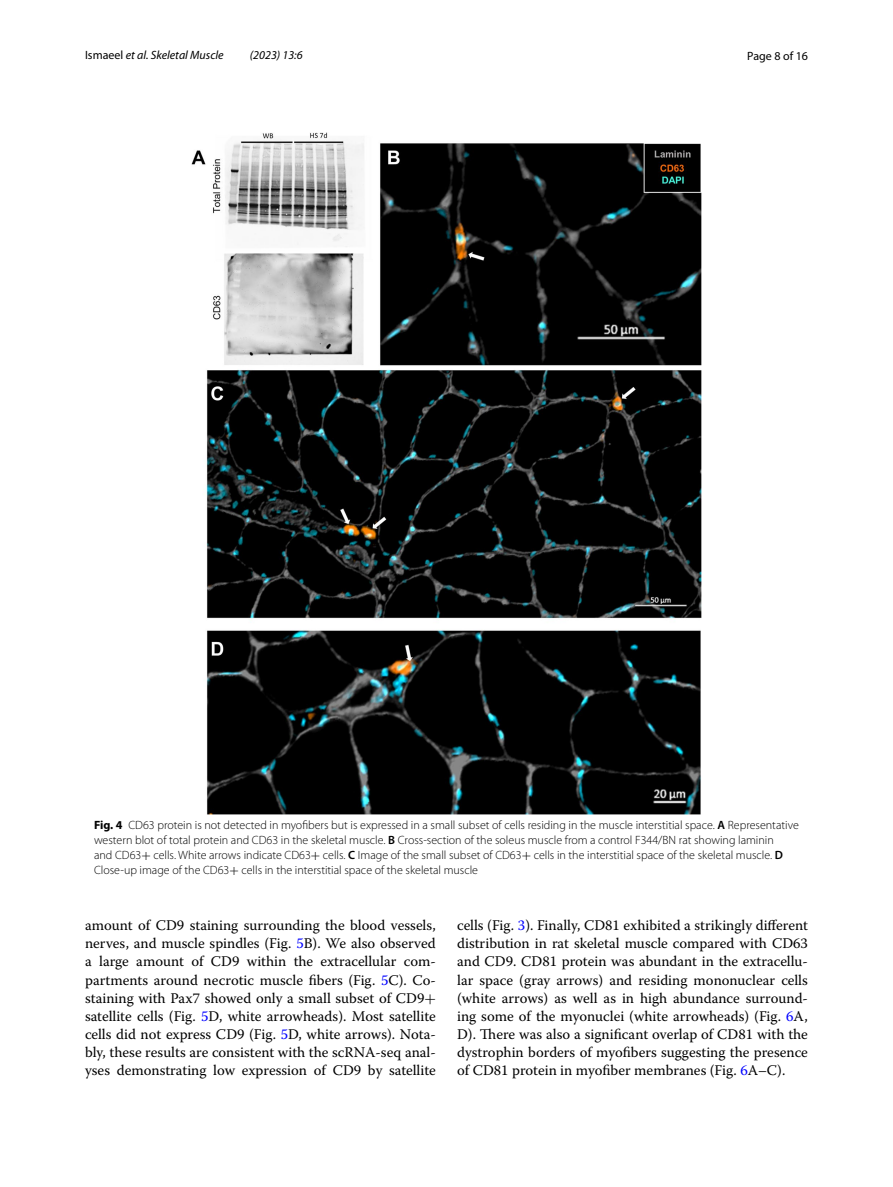
<style>
.page{position:relative;width:893px;height:1187px;background:#fff}
.page>*{position:absolute;margin:0;border:0;box-sizing:border-box;transform-origin:0 0}
.t1{font:14.7px/18px "Warnock Pro";color:#000;text-align:justify}
.t2{font:300 12px/15px "Myriad Pro";color:#000}
.t3{font:italic 12px "Myriad Pro";color:#000}
.t4{font:12px "Myriad Pro";color:#000}
.s1{font-style:normal}
.s2{font-weight:700}
.s3{font-weight:600}
.s4{font-family:"MTSY";font-weight:400}
.s5{color:#00f}
.s6{font-family:"MTSY"}
</style>
<div class="page">
<img style="left:191px;top:133px;width:511px;height:681px">
<p class="t3" style="left:85px;top:48px;width:140px"><span class="s1">Ismaeel</span> et al. Skeletal Muscle</p>
<p class="t3" style="left:250px;top:48px;width:54px">(2023) 13:6</p>
<p class="t4" style="left:747px;top:48px;width:62px">Page 8 of 16</p>
<p class="t2" style="left:94px;top:817px;width:706px"><span class="s2">Fig. 4</span> CD63 protein is not detected in myofibers but is expressed in a small subset of cells residing in the muscle interstitial space. <span class="s3">A</span> Representative western blot of total protein and CD63 in the skeletal muscle. <span class="s3">B</span> Cross-section of the soleus muscle from a control F344/BN rat showing laminin<br>and CD63<span class="s4">+</span> cells. White arrows indicate CD63<span class="s4">+</span> cells. <span class="s3">C</span> Image of the small subset of CD63<span class="s4">+</span> cells in the interstitial space of the skeletal muscle. <span class="s3">D </span>Close-up image of the CD63<span class="s4">+</span> cells in the interstitial space of the skeletal muscle</p>
<p class="t1" style="left:85px;top:916px;width:352px">amount of CD9 staining surrounding the blood vessels, nerves, and muscle spindles (Fig. <span class="s5">5</span>B). We also observed a large amount of CD9 within the extracellular com&shy;partments around necrotic muscle fibers (Fig. <span class="s5">5</span>C). Co&shy;staining with Pax7 showed only a small subset of CD9<span class="s6">+ </span>satellite cells (Fig. <span class="s5">5</span>D, white arrowheads). Most satellite cells did not express CD9 (Fig. <span class="s5">5</span>D, white arrows). Nota&shy;bly, these results are consistent with the scRNA-seq anal&shy;yses demonstrating low expression of CD9 by satellite</p>
<p class="t1" style="left:457px;top:916px;width:352px">cells (Fig. <span class="s5">3</span>). Finally, CD81 exhibited a strikingly different distribution in rat skeletal muscle compared with CD63 and CD9. CD81 protein was abundant in the extracellu&shy;lar space (gray arrows) and residing mononuclear cells (white arrows) as well as in high abundance surround&shy;ing some of the myonuclei (white arrowheads) (Fig. <span class="s5">6</span>A, D). There was also a significant overlap of CD81 with the dystrophin borders of myofibers suggesting the presence of CD81 protein in myofiber membranes (Fig. <span class="s5">6</span>A–C).</p>
</div>
